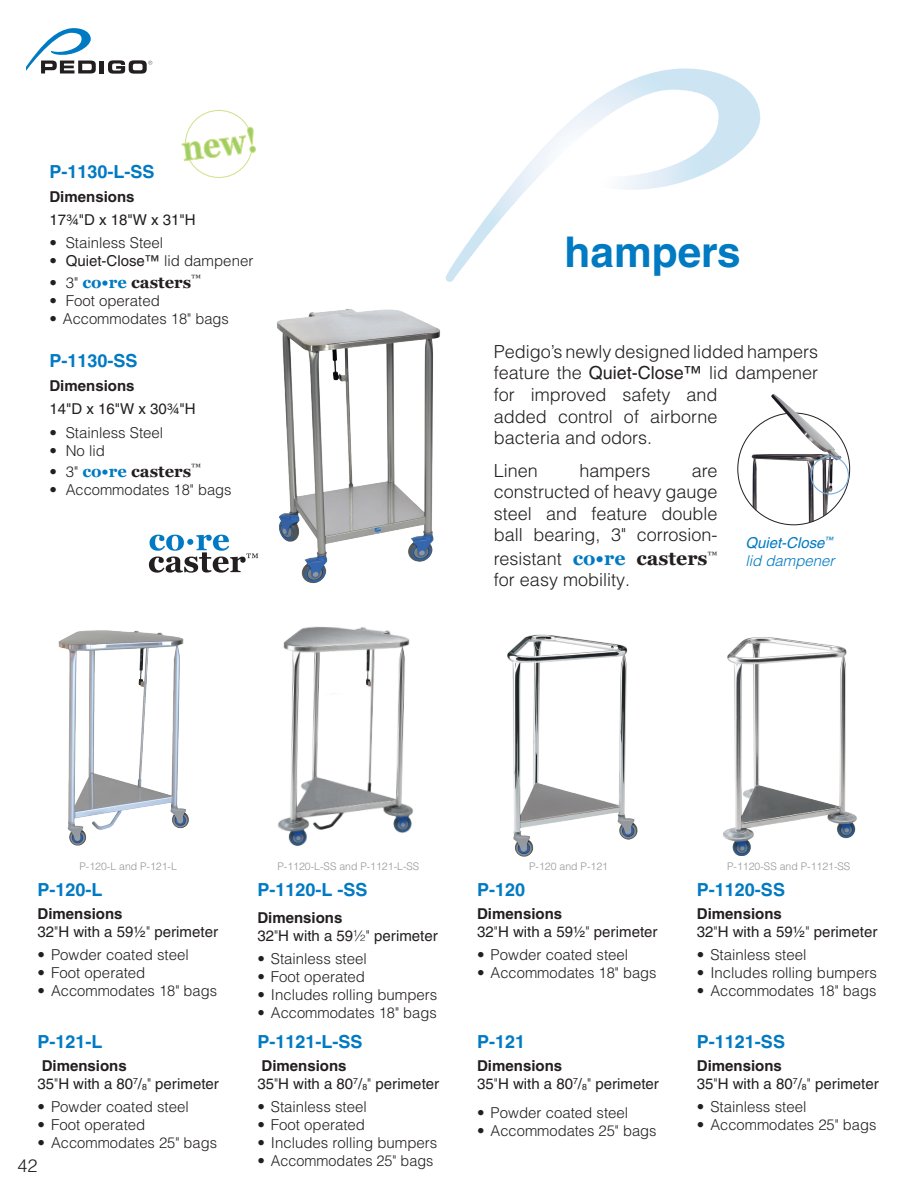
<style>
.page{position:relative;width:919px;height:1189px;background:#fff}
.page>*{position:absolute;margin:0;border:0;box-sizing:border-box;transform-origin:0 0}
.t1{font:700 42.45px "Helvetica LT Pro";color:#007ac2}
.t2{font:300 18px/21.6px "Helvetica LT Pro";color:#231f20}
.t3{font:700 18px "Helvetica LT Pro";color:#007ac2}
.t4{font:700 16.5px "Georgia";color:#231f20}
.t5{font:300 15px "Helvetica LT Pro";color:#231f20}
.t6{font:15px/18px "Helvetica LT Pro";color:#231f20}
.t7{font:italic 15px/18px "Helvetica LT Pro";color:#007ac2}
.t8{font:700 15px "Helvetica LT Pro";color:#231f20}
.t9{font:300 10.5px "Helvetica LT Pro";color:#939598}
.s1{font-weight:400}
.s2{font-family:"Helvetica LT Pro";font-weight:300;font-size:15px}
.s3{color:#007ac2}
.s4{font-family:"Georgia";font-weight:700;font-size:19.5px;color:#007ac2}
.s5{font-family:"Georgia";font-weight:700;font-size:19.5px}
.s6{font-weight:300}
.s7{font-weight:700}
.s8{font-size:8.7px}
</style>
<div class="page">
<svg style="left:445px;top:68px;width:315px;height:214px"></svg>
<hr style="left:100px;top:61px;width:4px;height:12px;background:#231f20">
<svg style="left:27px;top:28px;width:69px;height:46px"></svg>
<svg style="left:108px;top:60px;width:44px;height:14px"></svg>
<img style="left:507px;top:634px;width:131px;height:223px">
<img style="left:723px;top:637px;width:134px;height:218px">
<img style="left:278px;top:626px;width:135px;height:220px">
<img style="left:58px;top:630px;width:131px;height:216px">
<img style="left:750px;top:456px;width:93px;height:69px">
<img style="left:749px;top:394px;width:94px;height:62px">
<div style="left:810px;top:456px;width:38px;height:38px;border:1px solid #7aacdc;border-radius:50%"></div>
<img style="left:277px;top:309px;width:163px;height:275px">
<svg style="left:181px;top:110px;width:75px;height:68px"></svg>
<svg style="left:149px;top:535px;width:109px;height:38px"></svg>
<p class="t3" style="left:49px;top:161px;width:107px">P-1130-L-SS</p>
<p class="t8" style="left:49px;top:187px;width:87px">Dimensions</p>
<p class="t6" style="left:49px;top:211px;width:148px">17¾"D x 18"W x 31"H</p>
<p class="t5" style="left:49px;top:234px;width:115px">• Stainless Steel</p>
<p class="t5" style="left:49px;top:252px;width:205px">• <span class="s1">Quiet-Close™</span> lid dampener</p>
<p class="t4" style="left:49px;top:272px;width:153px"><span class="s2">• 3"</span> <span class="s3">co•re</span> casters<sup>™</sup></p>
<p class="t5" style="left:49px;top:291px;width:112px">• Foot operated</p>
<p class="t5" style="left:49px;top:309px;width:181px">• Accommodates 18" bags</p>
<p class="t3" style="left:49px;top:350px;width:90px">P-1130-SS</p>
<p class="t8" style="left:49px;top:376px;width:87px">Dimensions</p>
<p class="t6" style="left:49px;top:400px;width:148px">14"D x 16"W x 30¾"H</p>
<p class="t5" style="left:49px;top:423px;width:115px">• Stainless Steel</p>
<p class="t5" style="left:49px;top:441px;width:57px">• No lid</p>
<p class="t4" style="left:49px;top:461px;width:153px"><span class="s2">• 3"</span> <span class="s3">co•re</span> casters<sup>™</sup></p>
<p class="t5" style="left:49px;top:480px;width:184px">• Accommodates 18" bags</p>
<h1 class="t1" style="left:564px;top:226px;width:177px">hampers</h1>
<p class="t2" style="left:494px;top:340px;width:325px">Pedigo’s newly designed lidded hampers feature the <span class="s1">Quiet-Close™</span> lid dampener for improved safety and<br>added control of airborne<br>bacteria and odors.</p>
<p class="t2" style="left:494px;top:459px;width:46px">Linen</p>
<p class="t2" style="left:579px;top:459px;width:73px">hampers</p>
<p class="t2" style="left:494px;top:459px;width:225px;text-align:justify;text-indent:198px">are constructed of heavy gauge steel and feature double ball bearing, 3" corrosion-</p>
<p class="t2" style="left:494px;top:547px;width:225px">resistant <span class="s4">co•re</span> <span class="s5">casters</span><sup>™ </sup>for easy mobility.</p>
<p class="t7" style="left:745px;top:533px;width:91px">Quiet-Close<sup>™ </sup><span class="s6">lid dampener</span></p>
<p class="t9" style="left:79px;top:859px;width:99px">P-120-L and P-121-L</p>
<p class="t3" style="left:38px;top:878px;width:67px">P-120-L</p>
<p class="t6" style="left:38px;top:905px;width:182px"><span class="s7">Dimensions<br></span>32<span class="s6">"</span>H with a 59½<span class="s6">"</span> perimeter</p>
<p class="t5" style="left:38px;top:946px;width:153px">• Powder coated steel</p>
<p class="t5" style="left:38px;top:964px;width:109px">• Foot operated</p>
<p class="t5" style="left:38px;top:982px;width:181px">• Accommodates 18" bags</p>
<p class="t3" style="left:38px;top:1030px;width:67px">P-121-L</p>
<p class="t6" style="left:38px;top:1057px;width:183px"><span class="s7">Dimensions<br></span>35<span class="s6">"</span>H with a 80<sup>7</sup>/<span class="s8">8</span><span class="s6">"</span> perimeter</p>
<p class="t5" style="left:38px;top:1098px;width:153px">• Powder coated steel</p>
<p class="t5" style="left:38px;top:1116px;width:109px">• Foot operated</p>
<p class="t5" style="left:38px;top:1134px;width:181px">• Accommodates 25" bags</p>
<p class="t2" style="left:18px;top:1155px;width:22px">42</p>
<p class="t9" style="left:277px;top:859px;width:143px">P-1120-L-SS and P-1121-L-SS</p>
<p class="t3" style="left:257px;top:878px;width:112px">P-1120-L -SS</p>
<p class="t6" style="left:257px;top:908px;width:182px"><span class="s7">Dimensions<br></span>32<span class="s6">"</span>H with a 59<span class="s6">½"</span> perimeter</p>
<p class="t5" style="left:257px;top:949px;width:111px">• Stainless steel</p>
<p class="t5" style="left:257px;top:967px;width:109px">• Foot operated</p>
<p class="t5" style="left:257px;top:985px;width:181px">• Includes rolling bumpers</p>
<p class="t5" style="left:257px;top:1003px;width:181px">• Accommodates 18" bags</p>
<p class="t3" style="left:257px;top:1030px;width:107px">P-1121-L-SS</p>
<p class="t6" style="left:257px;top:1057px;width:183px"><span class="s7">Dimensions<br></span>35<span class="s6">"</span>H with a 80<sup>7</sup>/<span class="s8">8</span><span class="s6">"</span> perimeter</p>
<p class="t5" style="left:257px;top:1098px;width:111px">• Stainless steel</p>
<p class="t5" style="left:257px;top:1116px;width:109px">• Foot operated</p>
<p class="t5" style="left:257px;top:1134px;width:181px">• Includes rolling bumpers</p>
<p class="t5" style="left:257px;top:1152px;width:177px">• Accommodates 25" bags</p>
<p class="t9" style="left:529px;top:859px;width:80px">P-120 and P-121</p>
<p class="t3" style="left:477px;top:878px;width:50px">P-120</p>
<p class="t6" style="left:477px;top:905px;width:182px"><span class="s7">Dimensions<br></span>32<span class="s6">"</span>H with a 59½<span class="s6">"</span> perimeter</p>
<p class="t5" style="left:477px;top:946px;width:153px">• Powder coated steel</p>
<p class="t5" style="left:477px;top:964px;width:181px">• Accommodates 18" bags</p>
<p class="t3" style="left:477px;top:1030px;width:50px">P-121</p>
<p class="t6" style="left:477px;top:1057px;width:183px"><span class="s7">Dimensions<br></span>35<span class="s6">"</span>H with a 80<sup>7</sup>/<span class="s8">8</span><span class="s6">"</span> perimeter</p>
<p class="t5" style="left:477px;top:1103px;width:153px">• Powder coated steel</p>
<p class="t5" style="left:477px;top:1121px;width:181px">• Accommodates 25" bags</p>
<p class="t9" style="left:727px;top:859px;width:125px">P-1120-SS and P-1121-SS</p>
<p class="t3" style="left:696px;top:878px;width:90px">P-1120-SS</p>
<p class="t6" style="left:696px;top:905px;width:182px"><span class="s7">Dimensions<br></span>32<span class="s6">"</span>H with a 59½<span class="s6">"</span> perimeter</p>
<p class="t5" style="left:696px;top:946px;width:111px">• Stainless steel</p>
<p class="t5" style="left:696px;top:964px;width:181px">• Includes rolling bumpers</p>
<p class="t5" style="left:696px;top:982px;width:181px">• Accommodates 18" bags</p>
<p class="t3" style="left:696px;top:1030px;width:90px">P-1121-SS</p>
<p class="t6" style="left:696px;top:1057px;width:183px"><span class="s7">Dimensions<br></span>35<span class="s6">"</span>H with a 80<sup>7</sup>/<span class="s8">8</span><span class="s6">"</span> perimeter</p>
<p class="t5" style="left:696px;top:1098px;width:111px">• Stainless steel</p>
<p class="t5" style="left:696px;top:1116px;width:181px">• Accommodates 25" bags</p>
</div>
